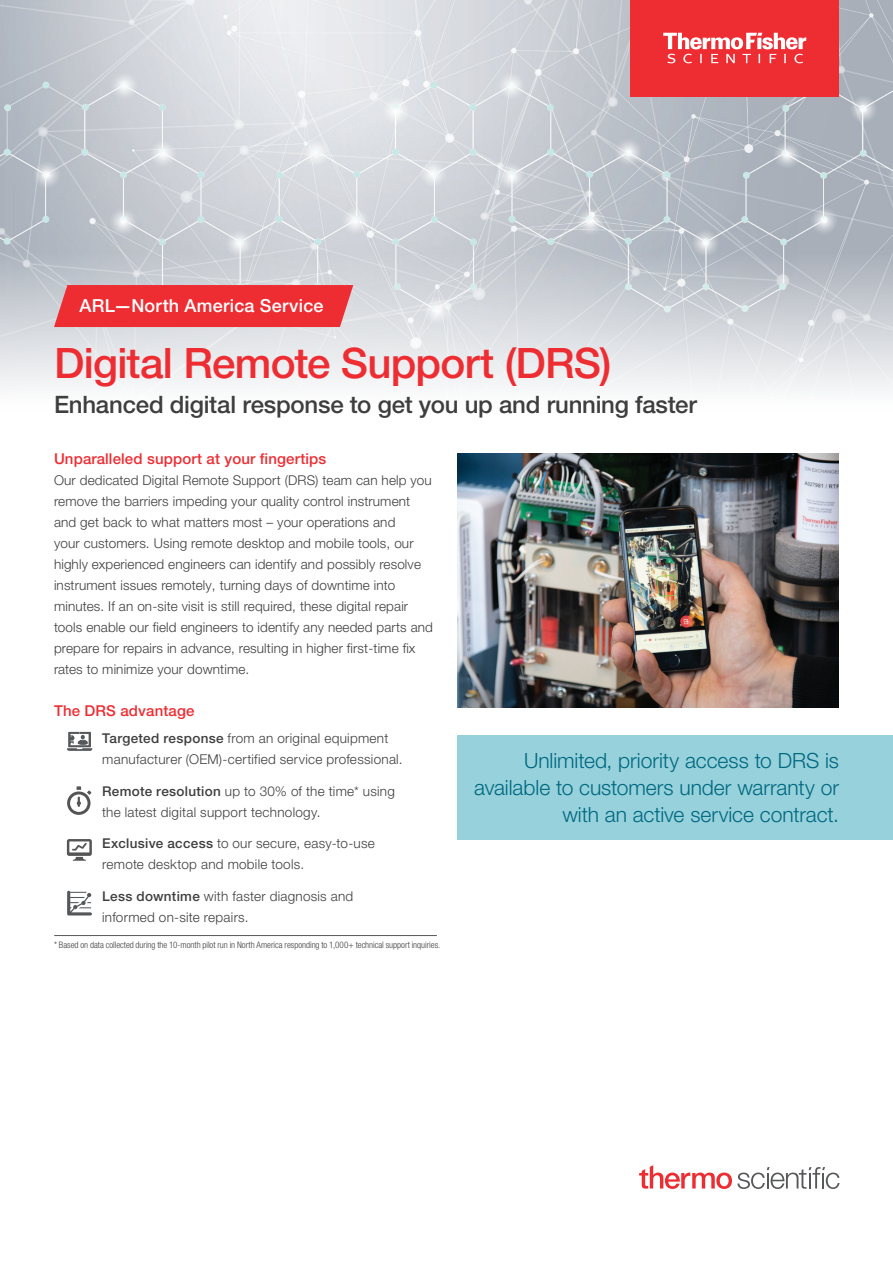
<style>
.page{position:relative;width:893px;height:1263px;background:#fff}
.page>*{position:absolute;margin:0;border:0;box-sizing:border-box;transform-origin:0 0}
.t1{font:500 42px "Helvetica Neue LTW1 G";letter-spacing:-.02em;color:#ee2d33}
.t2{font:500 24px "Helvetica Neue LTW1 G";letter-spacing:-.01em;color:#3e3e3f}
.t3{font:300 21px/27px "Helvetica Neue LTW1 G";color:#00687f;text-align:right}
.t4{font:500 18px "Helvetica Neue LTW1 G";letter-spacing:.01em;color:#fff}
.t5{font:500 15px "Helvetica Neue LTW1 G";letter-spacing:.01em;color:#ee2d33}
.t6{font:300 13.5px/21px "Helvetica Neue LTW1 G";letter-spacing:.01em;color:#3e3e3f}
.t7{font:300 condensed 9px "Helvetica Neue LTW1 G";color:#3e3e3f}
.s1{font-weight:500}
</style>
<div class="page">
<div style="left:457px;top:736px;width:436px;height:104px;background:#97d1dc"></div>
<img style="left:0;top:0;width:893px;height:390px">
<img style="left:457px;top:453px;width:382px;height:255px">
<div style="left:54px;top:285px;width:299px;height:42px;background:#ee2d33"></div>
<svg style="left:67px;top:839px;width:25px;height:22px"></svg>
<hr style="left:54px;top:935px;width:383px;height:1px;background:#57585a">
<svg style="left:67px;top:732px;width:25px;height:19px"></svg>
<svg style="left:67px;top:891px;width:25px;height:24px"></svg>
<svg style="left:67px;top:786px;width:25px;height:29px"></svg>
<svg style="left:639px;top:1165px;width:200px;height:24px"></svg>
<div style="left:630px;top:0;width:209px;height:96px;background:#ee2d33"></div>
<svg style="left:663px;top:33px;width:143px;height:30px"></svg>
<h3 class="t4" style="left:80px;top:295px;width:245px">ARL—North America Service</h3>
<h1 class="t1" style="left:54px;top:338px;width:559px">Digital Remote Support (DRS)</h1>
<h2 class="t2" style="left:54px;top:390px;width:644px">Enhanced digital response to get you up and running faster</h2>
<p class="t5" style="left:54px;top:449px;width:274px">Unparalleled support at your fingertips</p>
<p class="t6" style="left:54px;top:469px;width:380px">Our dedicated Digital Remote Support (DRS) team can help you remove the barriers impeding your quality control instrument and get back to what matters most – your operations and<br>your customers. Using remote desktop and mobile tools, our highly experienced engineers can identify and possibly resolve instrument issues remotely, turning days of downtime into minutes. If an on-site visit is still required, these digital repair tools enable our field engineers to identify any needed parts and prepare for repairs in advance, resulting in higher first-time fix rates to minimize your downtime.</p>
<p class="t5" style="left:54px;top:701px;width:142px">The DRS advantage</p>
<p class="t6" style="left:102px;top:728px;width:302px"><span class="s1">Targeted response</span> from an original equipment manufacturer (OEM)-certified service professional.</p>
<p class="t6" style="left:102px;top:780px;width:294px"><span class="s1">Remote resolution</span> up to 30% of the time* using the latest digital support technology.</p>
<p class="t6" style="left:102px;top:833px;width:274px"><span class="s1">Exclusive access</span> to our secure, easy-to-use remote desktop and mobile tools.</p>
<p class="t6" style="left:102px;top:885px;width:253px"><span class="s1">Less downtime</span> with faster diagnosis and informed on-site repairs.</p>
<p class="t7" style="left:54px;top:940px;width:388px">* Based on data collected during the 10-month pilot run in North America responding to 1,000+ technical support inquiries.</p>
<h3 class="t3" style="left:474px;top:747px;width:366px">Unlimited, priority access to DRS is available to customers under warranty or with an active service contract.</h3>
</div>
